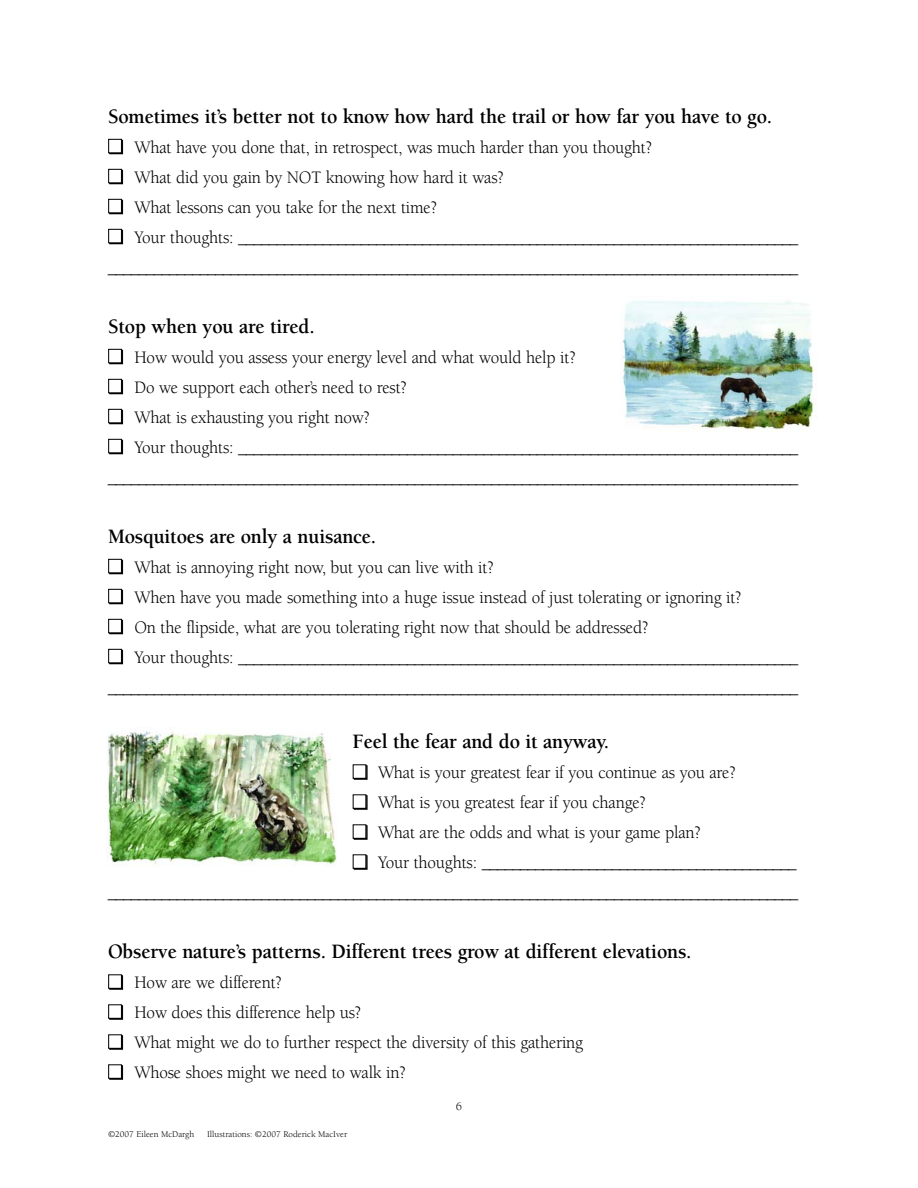
<style>
.page{position:relative;width:918px;height:1188px;background:#fff}
.page>*{position:absolute;margin:0;border:0;box-sizing:border-box;transform-origin:0 0}
.t1{font:700 21px "Berkeley";letter-spacing:-.01em;color:#000;scale:.95 1}
.t2{font:18px/30px "Berkeley";letter-spacing:-.01em;color:#000;scale:.95 1}
.t3{font:12px "Berkeley";color:#000}
.t4{font:9px "Berkeley";color:#000}
.s1{color:#fff}
</style>
<div class="page">
<img style="left:622px;top:301px;width:195px;height:129px">
<img style="left:106px;top:731px;width:231px;height:134px">
<p class="t1" style="left:108px;top:108px;width:701px">Sometimes it’s better not to know how hard the trail or how far you have to go.</p>
<p class="t2" style="left:108px;top:134px;width:574px"><span class="s1">■</span> What have you done that, in retrospect, was much harder than you thought?</p>
<p class="t2" style="left:108px;top:164px;width:418px"><span class="s1">■</span> What did you gain by NOT knowing how hard it was?</p>
<p class="t2" style="left:108px;top:194px;width:348px"><span class="s1">■</span> What lessons can you take for the next time?</p>
<p class="t2" style="left:108px;top:224px;width:728px"><span class="s1">■</span> Your thoughts: _________________________________________________________________________ __________________________________________________________________________________________</p>
<p class="t1" style="left:108px;top:318px;width:219px">Stop when you are tired.</p>
<p class="t2" style="left:108px;top:344px;width:494px"><span class="s1">■</span> How would you assess your energy level and what would help it?</p>
<p class="t2" style="left:108px;top:374px;width:316px"><span class="s1">■</span> Do we support each other’s need to rest?</p>
<p class="t2" style="left:108px;top:404px;width:277px"><span class="s1">■</span> What is exhausting you right now?</p>
<p class="t2" style="left:108px;top:434px;width:728px"><span class="s1">■</span> Your thoughts: _________________________________________________________________________ __________________________________________________________________________________________</p>
<p class="t1" style="left:108px;top:528px;width:284px">Mosquitoes are only a nuisance.</p>
<p class="t2" style="left:108px;top:554px;width:408px"><span class="s1">■</span> What is annoying right now, but you can live with it?</p>
<p class="t2" style="left:108px;top:584px;width:669px"><span class="s1">■</span> When have you made something into a huge issue instead of just tolerating or ignoring it?</p>
<p class="t2" style="left:108px;top:614px;width:570px"><span class="s1">■</span> On the flipside, what are you tolerating right now that should be addressed?</p>
<p class="t2" style="left:108px;top:644px;width:728px"><span class="s1">■</span> Your thoughts: _________________________________________________________________________ __________________________________________________________________________________________</p>
<p class="t1" style="left:352px;top:733px;width:272px">Feel the fear and do it anyway.</p>
<p class="t2" style="left:352px;top:759px;width:405px"><span class="s1">■</span> What is your greatest fear if you continue as you are?</p>
<p class="t2" style="left:352px;top:789px;width:310px"><span class="s1">■</span> What is you greatest fear if you change?</p>
<p class="t2" style="left:352px;top:819px;width:368px"><span class="s1">■</span> What are the odds and what is your game plan?</p>
<p class="t2" style="left:108px;top:849px;width:728px;text-align:right"><span class="s1">■</span> Your thoughts: _________________________________________ __________________________________________________________________________________________</p>
<p class="t1" style="left:108px;top:943px;width:616px">Observe nature’s patterns. Different trees grow at different elevations.</p>
<p class="t2" style="left:108px;top:969px;width:185px"><span class="s1">■</span> How are we different?</p>
<p class="t2" style="left:108px;top:999px;width:268px"><span class="s1">■</span> How does this difference help us?</p>
<p class="t2" style="left:108px;top:1029px;width:502px"><span class="s1">■</span> What might we do to further respect the diversity of this gathering</p>
<p class="t2" style="left:108px;top:1059px;width:315px"><span class="s1">■</span> Whose shoes might we need to walk in?</p>
<p class="t3" style="left:456px;top:1102px;width:8px">6</p>
<p class="t4" style="left:108px;top:1130px;width:88px">©2007 Eileen McDargh</p>
<p class="t4" style="left:207px;top:1130px;width:142px">Illustrations: ©2007 Roderick MacIver</p>
</div>
